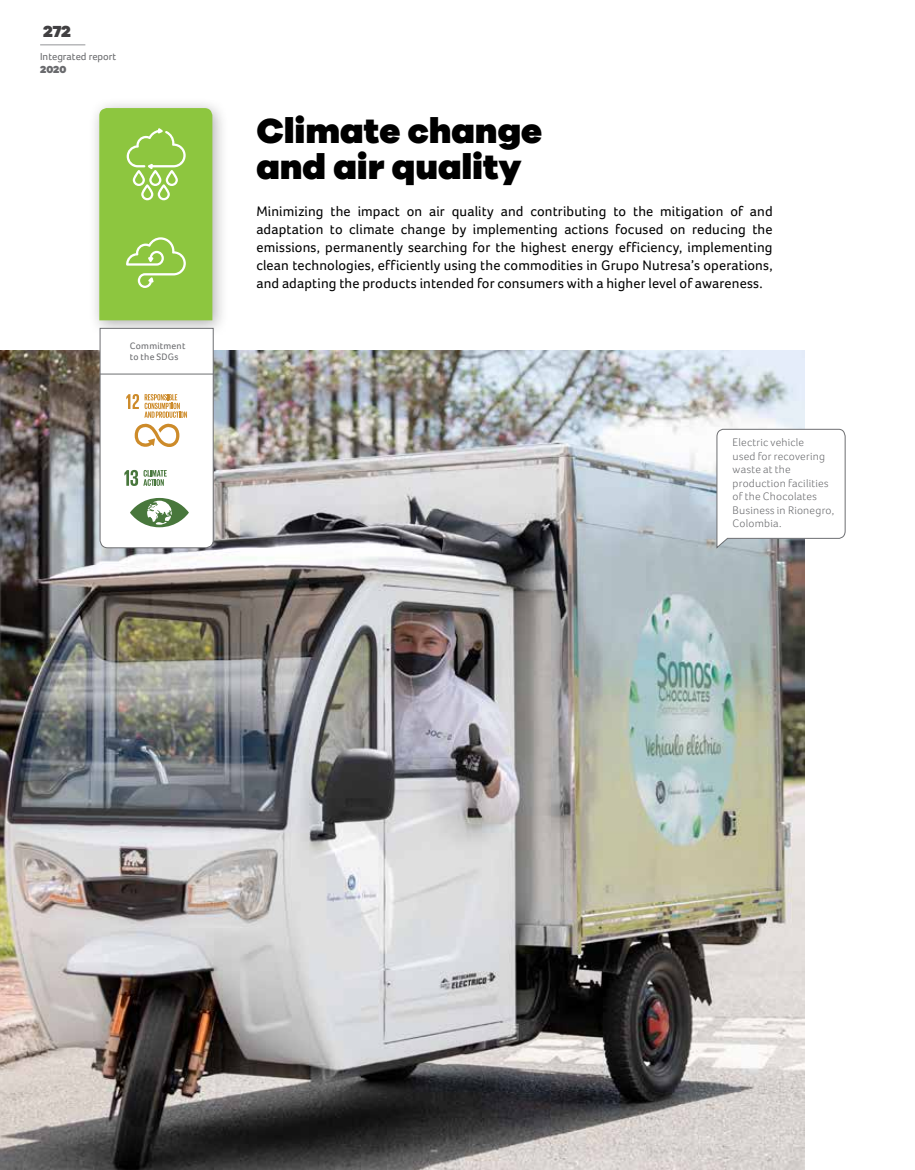
<style>
.page{position:relative;width:915px;height:1170px;background:#fff}
.page>*{position:absolute;margin:0;border:0;box-sizing:border-box;transform-origin:0 0}
.t1{font:900 36px/36px "Galano Grotesque";letter-spacing:.005em;color:#000}
.t2{font:900 16.5px "Galano Grotesque";color:#414042}
.t3{font:14.25px/18px "Foco";letter-spacing:.01em;color:#000;text-align:justify}
.t4{font:300 11.25px/13.5px "Foco";letter-spacing:.02em;color:#696a6d}
.t5{font:10.5px "Foco";color:#696a6d}
.t6{font:900 10.5px "Galano Grotesque";color:#696a6d}
.t7{font:9.6px/11.6px "Foco";letter-spacing:.025em;color:#696a6d}
</style>
<div class="page">
<img style="left:0;top:351px;width:804px;height:818px">
<div style="left:88px;top:97px;width:141px;height:241px;background:#000;opacity:.3"></div>
<svg style="left:716px;top:429px;width:129px;height:119px"></svg>
<svg style="left:99px;top:108px;width:113px;height:212px;background:#93c94a"></svg>
<svg style="left:100px;top:328px;width:113px;height:220px"></svg>
<hr style="left:40px;top:44px;width:45px;height:1px;background:#939598">
<p class="t2" style="left:43px;top:21px;width:30px">272</p>
<p class="t5" style="left:40px;top:50px;width:78px">Integrated report</p>
<p class="t6" style="left:40px;top:62px;width:28px">2020</p>
<p class="t7" style="left:130px;top:339px;width:57px">Commitment to the SDGs</p>
<h1 class="t1" style="left:256px;top:112px;width:287px">Climate change and air quality</h1>
<p class="t3" style="left:256px;top:201px;width:517px">Minimizing the impact on air quality and contributing to the mitigation of and adaptation to climate change by implementing actions focused on reducing the emissions, permanently searching for the highest energy efficiency, implementing clean technologies, efficiently using the commodities in Grupo Nutresa’s operations, and adapting the products intended for consumers with a higher level of awareness.</p>
<p class="t4" style="left:732px;top:435px;width:103px">Electric vehicle<br>used for recovering waste at the production facilities of the Chocolates<br>Business in Rionegro,<br>Colombia.</p>
</div>
